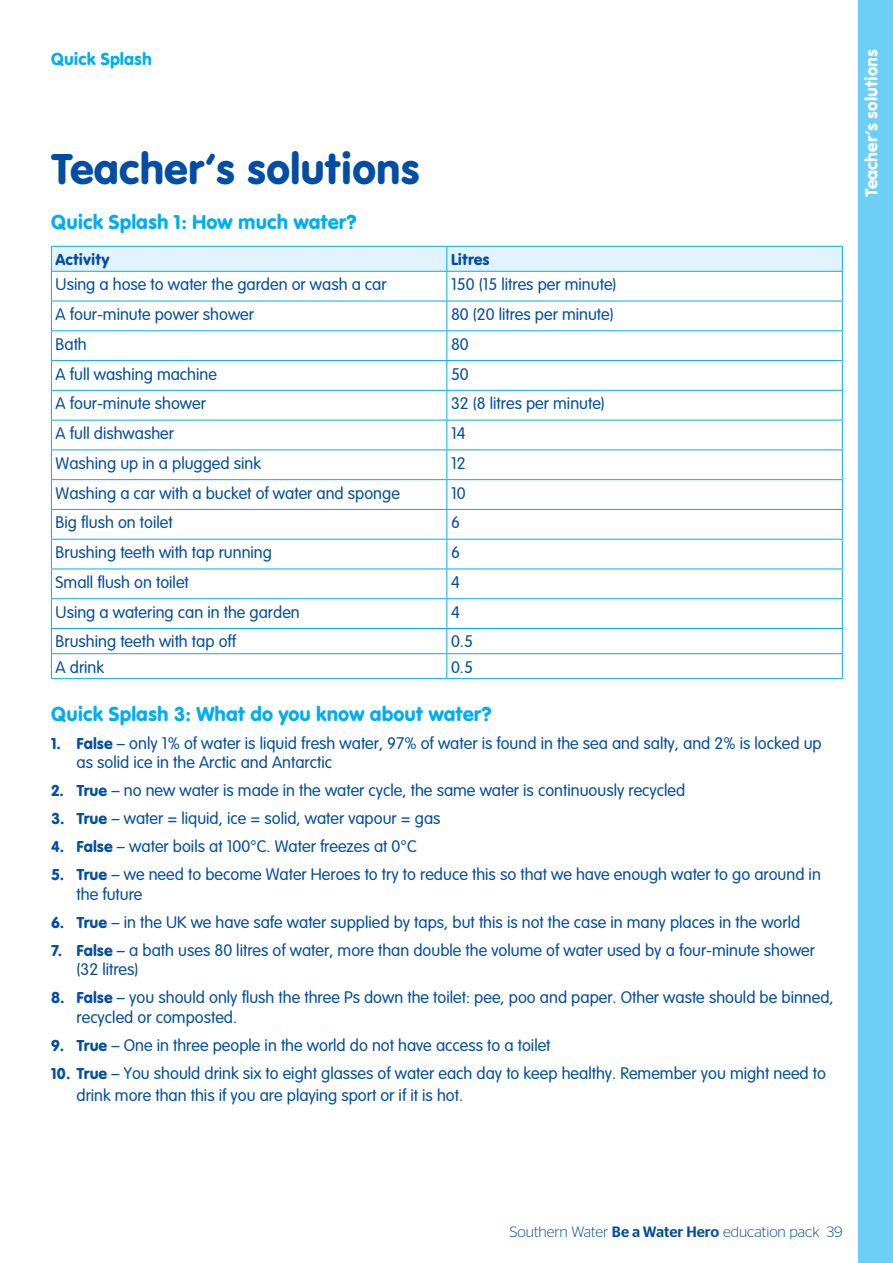
<style>
.page{position:relative;width:893px;height:1263px;background:#fff}
.page>*{position:absolute;margin:0;border:0;box-sizing:border-box;transform-origin:0 0}
.t1{font:45px "VAG Rundschrift D";color:#034ea2}
.t2{font:21px "VAG Rundschrift D";color:#00aeef}
.t3{font:18px "VAG Rundschrift D";color:#fff}
.t4{font:18px "VAG Rundschrift D";color:#00aeef}
.t5{font:300 16.5px/19.5px "VAG Rounded";color:#034ea2}
.t6{font:16.5px "VAG Rundschrift D";color:#034ea2}
.t7{font:300 15px "Stag Sans";color:#034ea2}
.s1{font-family:"VAG Rundschrift D";font-weight:400}
.s2{font-weight:500}
</style>
<div class="page">
<svg style="left:51px;top:246px;width:792px;height:293px"></svg>
<hr style="left:51px;top:539px;width:396px;height:1px;background:#00aeef">
<hr style="left:51px;top:539px;width:1px;height:30px;background:#00aeef">
<hr style="left:447px;top:539px;width:396px;height:1px;background:#00aeef">
<hr style="left:446px;top:539px;width:1px;height:30px;background:#00aeef">
<hr style="left:842px;top:539px;width:1px;height:30px;background:#00aeef">
<hr style="left:51px;top:569px;width:396px;height:1px;background:#00aeef">
<hr style="left:447px;top:569px;width:396px;height:1px;background:#00aeef">
<hr style="left:51px;top:598px;width:396px;height:1px;background:#00aeef">
<hr style="left:447px;top:598px;width:396px;height:1px;background:#00aeef">
<hr style="left:51px;top:628px;width:396px;height:1px;background:#00aeef">
<hr style="left:447px;top:628px;width:396px;height:1px;background:#00aeef">
<hr style="left:51px;top:653px;width:396px;height:1px;background:#00aeef">
<svg style="left:51px;top:569px;width:1px;height:109px"></svg>
<hr style="left:447px;top:653px;width:396px;height:1px;background:#00aeef">
<svg style="left:446px;top:569px;width:1px;height:109px"></svg>
<svg style="left:842px;top:569px;width:1px;height:109px"></svg>
<hr style="left:51px;top:678px;width:396px;height:1px;background:#00aeef">
<hr style="left:447px;top:678px;width:396px;height:1px;background:#00aeef">
<div style="left:859px;top:0;width:34px;height:1263px;background:#6dcff6"></div>
<p class="t4" style="left:51px;top:49px;width:102px">Quick Splash</p>
<h1 class="t1" style="left:51px;top:143px;width:371px">Teacher’s solutions</h1>
<p class="t2" style="left:51px;top:210px;width:307px">Quick Splash 1: How much water?</p>
<p class="t6" style="left:56px;top:250px;width:55px">Activity</p>
<p class="t6" style="left:451px;top:250px;width:40px">Litres</p>
<p class="t5" style="left:56px;top:275px;width:332px">Using a hose to water the garden or wash a car</p>
<p class="t5" style="left:451px;top:275px;width:167px">150 (15 litres per minute)</p>
<p class="t5" style="left:56px;top:304px;width:200px">A four-minute power shower</p>
<p class="t5" style="left:451px;top:304px;width:164px">80 (20 litres per minute)</p>
<p class="t5" style="left:56px;top:334px;width:33px">Bath</p>
<p class="t5" style="left:451px;top:334px;width:19px">80</p>
<p class="t5" style="left:56px;top:364px;width:163px">A full washing machine</p>
<p class="t5" style="left:451px;top:364px;width:19px">50</p>
<p class="t5" style="left:56px;top:394px;width:152px">A four-minute shower</p>
<p class="t5" style="left:451px;top:394px;width:155px">32 (8 litres per minute)</p>
<p class="t5" style="left:56px;top:423px;width:120px">A full dishwasher</p>
<p class="t5" style="left:451px;top:423px;width:16px">14</p>
<p class="t5" style="left:56px;top:453px;width:207px">Washing up in a plugged sink</p>
<p class="t5" style="left:451px;top:453px;width:16px">12</p>
<p class="t5" style="left:56px;top:483px;width:346px">Washing a car with a bucket of water and sponge</p>
<p class="t5" style="left:451px;top:483px;width:16px">10</p>
<p class="t5" style="left:56px;top:513px;width:119px">Big flush on toilet</p>
<p class="t5" style="left:451px;top:513px;width:10px">6</p>
<p class="t5" style="left:56px;top:543px;width:218px">Brushing teeth with tap running</p>
<p class="t5" style="left:451px;top:543px;width:10px">6</p>
<p class="t5" style="left:56px;top:572px;width:135px">Small flush on toilet</p>
<p class="t5" style="left:451px;top:572px;width:10px">4</p>
<p class="t5" style="left:56px;top:602px;width:246px">Using a watering can in the garden</p>
<p class="t5" style="left:451px;top:602px;width:10px">4</p>
<p class="t5" style="left:56px;top:632px;width:182px">Brushing teeth with tap off</p>
<p class="t5" style="left:451px;top:632px;width:23px">0.5</p>
<p class="t5" style="left:56px;top:657px;width:50px">A drink</p>
<p class="t5" style="left:451px;top:657px;width:23px">0.5</p>
<p class="t2" style="left:51px;top:701px;width:442px">Quick Splash 3: What do you know about water?</p>
<p class="t5" style="left:77px;top:733px;width:747px;text-indent:-26px"><span class="s1">1. False</span> – only 1% of water is liquid fresh water, 97% of water is found in the sea and salty, and 2% is locked up as solid ice in the Arctic and Antarctic</p>
<p class="t5" style="left:51px;top:780px;width:636px"><span class="s1">2. True</span> – no new water is made in the water cycle, the same water is continuously recycled</p>
<p class="t5" style="left:51px;top:808px;width:391px"><span class="s1">3. True</span> – water = liquid, ice = solid, water vapour = gas</p>
<p class="t5" style="left:51px;top:836px;width:367px"><span class="s1">4. False</span> – water boils at 100°C. Water freezes at 0°C</p>
<p class="t5" style="left:77px;top:864px;width:746px;text-indent:-25px"><span class="s1">5. True</span> – we need to become Water Heroes to try to reduce this so that we have enough water to go around in the future</p>
<p class="t5" style="left:51px;top:912px;width:751px"><span class="s1">6. True</span> – in the UK we have safe water supplied by taps, but this is not the case in many places in the world</p>
<p class="t5" style="left:77px;top:940px;width:740px;text-indent:-26px"><span class="s1">7. False</span> – a bath uses 80 litres of water, more than double the volume of water used by a four-minute shower (32 litres)</p>
<p class="t5" style="left:77px;top:988px;width:759px;text-indent:-25px"><span class="s1">8. False</span> – you should only flush the three Ps down the toilet: pee, poo and paper. Other waste should be binned, recycled or composted.</p>
<p class="t5" style="left:51px;top:1035px;width:501px"><span class="s1">9. True</span> – One in three people in the world do not have access to a toilet</p>
<p class="t5" style="left:77px;top:1062px;width:751px;line-height:22.5px;text-indent:-25px"><span class="s1">10. True</span> – You should drink six to eight glasses of water each day to keep healthy. Remember you might need to drink more than this if you are playing sport or if it is hot.</p>
<p class="t3" style="left:861px;top:197px;width:149px;rotate:-90deg">Teacher’s solutions</p>
<p class="t7" style="left:510px;top:1223px;width:334px">Southern Water <span class="s2">Be a Water Hero</span> education pack 39</p>
</div>
